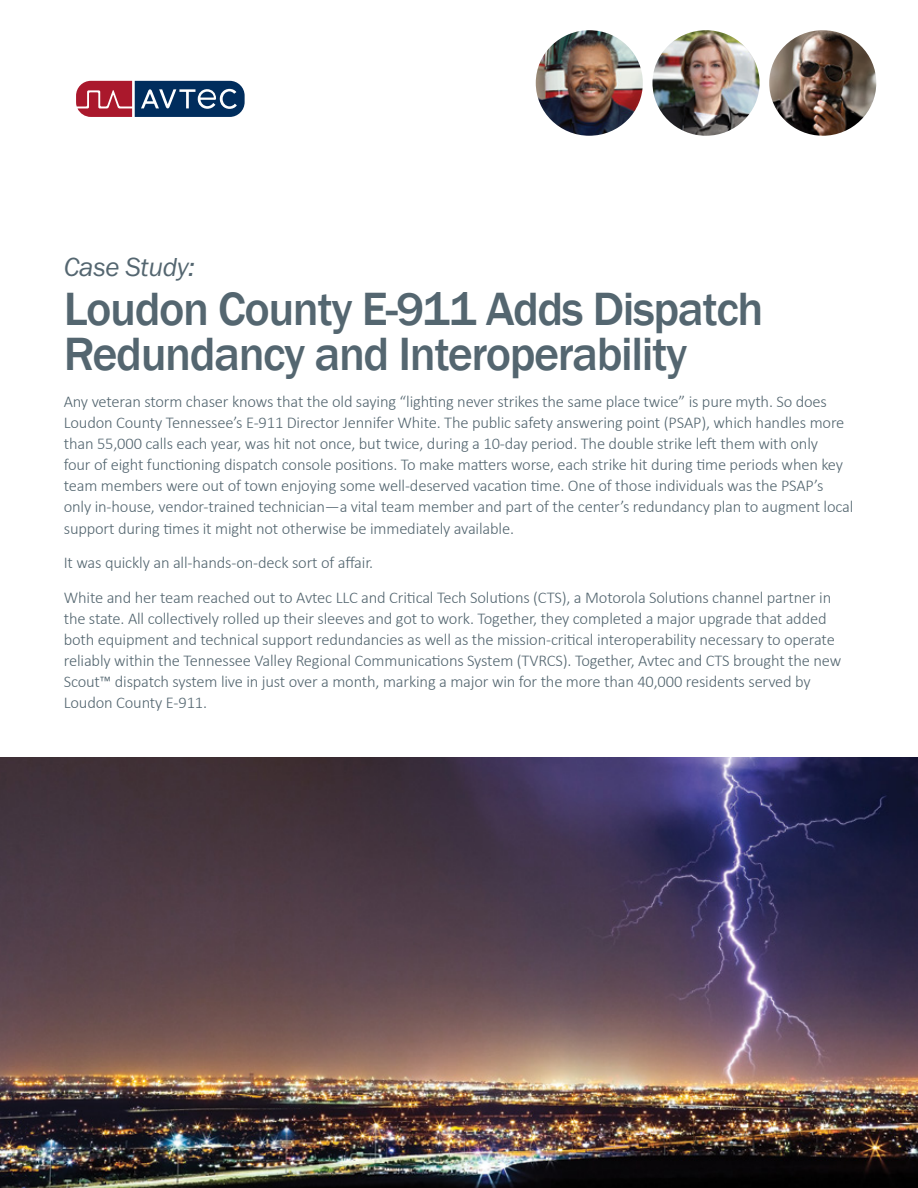
<style>
.page{position:relative;width:918px;height:1188px;background:#fff}
.page>*{position:absolute;margin:0;border:0;box-sizing:border-box;transform-origin:0 0}
.t1{font:500 48px/45px "Franklin Gothic";letter-spacing:-.03em;color:#546670}
.t2{font:italic 27px "Franklin Gothic FS";letter-spacing:-.015em;color:#546670}
.t3{font:300 16.5px/21px "Calibri";letter-spacing:-.01em;color:#546670}
</style>
<div class="page">
<svg style="left:76px;top:80px;width:169px;height:37px;background:#60506f"></svg>
<img style="left:652px;top:30px;width:108px;height:106px">
<img style="left:536px;top:30px;width:107px;height:106px">
<img style="left:769px;top:30px;width:107px;height:106px">
<img style="left:0;top:757px;width:918px;height:431px">
<h2 class="t2" style="left:64px;top:252px;width:133px">Case Study:</h2>
<h1 class="t1" style="left:64px;top:287px;width:701px">Loudon County E-911 Adds Dispatch<br>Redundancy and Interoperability</h1>
<p class="t3" style="left:64px;top:391px;width:791px">Any veteran storm chaser knows that the old saying “lighting never strikes the same place twice” is pure myth. So does Loudon County Tennessee’s E-911 Director Jennifer White. The public safety answering point (PSAP), which handles more than 55,000 calls each year, was hit not once, but twice, during a 10-day period. The double strike left them with only<br>four of eight functioning dispatch console positions. To make matters worse, each strike hit during time periods when key team members were out of town enjoying some well-deserved vacation time. One of those individuals was the PSAP’s only in-house, vendor-trained technician—a vital team member and part of the center’s redundancy plan to augment local support during times it might not otherwise be immediately available.</p>
<p class="t3" style="left:64px;top:545px;width:769px;line-height:34.5px">It was quickly an all-hands-on-deck sort of affair.<br>White and her team reached out to Avtec LLC and Critical Tech Solutions (CTS), a Motorola Solutions channel partner in</p>
<p class="t3" style="left:64px;top:607px;width:779px">the state. All collectively rolled up their sleeves and got to work. Together, they completed a major upgrade that added both equipment and technical support redundancies as well as the mission-critical interoperability necessary to operate reliably within the Tennessee Valley Regional Communications System (TVRCS). Together, Avtec and CTS brought the new Scout™ dispatch system live in just over a month, marking a major win for the more than 40,000 residents served by Loudon County E-911.</p>
</div>
